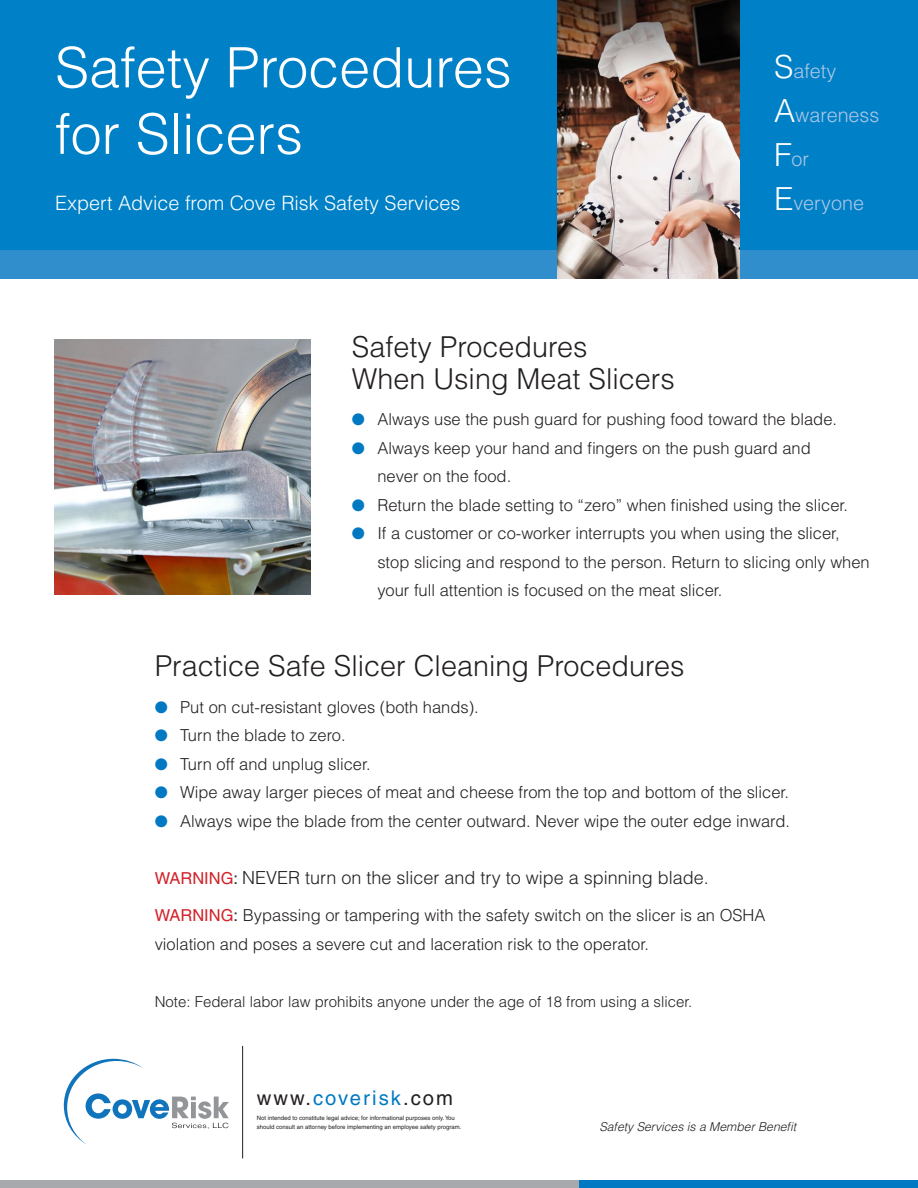
<style>
.page{position:relative;width:918px;height:1188px;background:#fff}
.page>*{position:absolute;margin:0;border:0;box-sizing:border-box;transform-origin:0 0}
.t1{font:300 55.8px/66.4px "Helvetica";color:#fff}
.t2{font:300 28.8px/31.5px "Helvetica";color:#231f20}
.t3{font:20.25px "Helvetica";letter-spacing:.1em;color:#231f20}
.t4{font:300 19.8px "Helvetica";color:#fff}
.t5{font:300 19.8px "Helvetica";color:#adc7e7}
.t6{font:300 18px "Helvetica";color:#231f20}
.t7{font:300 16.5px/28.5px "Helvetica";color:#231f20}
.t8{font:300 15px "Helvetica";color:#231f20}
.t9{font:italic 300 12.3px "Helvetica";color:#231f20}
.t10{font:6px/9px "Helvetica";color:#231f20}
.s1{font-size:31.8px;color:#fff}
.s2{color:#0079c2}
.s3{font-weight:400;font-size:16.5px;color:#d1232a}
.s4{font-weight:400;font-size:16.5px}
.s5{font-weight:400;color:#d1232a}
.s6{font-weight:400}
</style>
<div class="page">
<img style="left:54px;top:340px;width:257px;height:255px">
<div style="left:0;top:0;width:918px;height:278px;background:#0080c6"></div>
<div style="left:0;top:251px;width:918px;height:28px;background:#308ecd"></div>
<img style="left:557px;top:0;width:183px;height:278px">
<div style="left:0;top:1180px;width:580px;height:8px;background:#a8a9ad"></div>
<div style="left:580px;top:1180px;width:338px;height:8px;background:#0079c2"></div>
<svg style="left:64px;top:1059px;width:165px;height:85px"></svg>
<hr style="left:242px;top:1046px;width:1px;height:112px;background:#231f20">
<h1 class="t1" style="left:55px;top:34px;width:458px">Safety Procedures for Slicers</h1>
<p class="t4" style="left:55px;top:190px;width:407px">Expert Advice from Cove Risk Safety Services</p>
<p class="t5" style="left:774px;top:58px;width:64px"><span class="s1">S</span>afety</p>
<p class="t5" style="left:774px;top:102px;width:107px"><span class="s1">A</span>wareness</p>
<p class="t5" style="left:774px;top:146px;width:37px"><span class="s1">F</span>or</p>
<p class="t5" style="left:774px;top:190px;width:92px"><span class="s1">E</span>veryone</p>
<h2 class="t2" style="left:352px;top:331px;width:325px">Safety Procedures<br>When Using Meat Slicers</h2>
<p class="t7" style="left:352px;top:405px;width:487px"><span class="s2">●</span> Always use the push guard for pushing food toward the blade.</p>
<p class="t7" style="left:377px;top:434px;width:435px;text-indent:-25px"><span class="s2">●</span> Always keep your hand and fingers on the push guard and never on the food.</p>
<p class="t7" style="left:352px;top:491px;width:498px"><span class="s2">●</span> Return the blade setting to “zero” when finished using the slicer.</p>
<p class="t7" style="left:377px;top:519px;width:494px;text-indent:-25px"><span class="s2">●</span> If a customer or co-worker interrupts you when using the slicer, stop slicing and respond to the person. Return to slicing only when your full attention is focused on the meat slicer.</p>
<h2 class="t2" style="left:155px;top:650px;width:531px">Practice Safe Slicer Cleaning Procedures</h2>
<p class="t7" style="left:155px;top:692px;width:326px"><span class="s2">●</span> Put on cut-resistant gloves (both hands).</p>
<p class="t7" style="left:155px;top:721px;width:192px"><span class="s2">●</span> Turn the blade to zero.</p>
<p class="t7" style="left:155px;top:749px;width:217px"><span class="s2">●</span> Turn off and unplug slicer.</p>
<p class="t7" style="left:155px;top:778px;width:636px"><span class="s2">●</span> Wipe away larger pieces of meat and cheese from the top and bottom of the slicer.</p>
<p class="t7" style="left:155px;top:806px;width:637px"><span class="s2">●</span> Always wipe the blade from the center outward. Never wipe the outer edge inward.</p>
<p class="t6" style="left:155px;top:866px;width:556px"><span class="s3">WARNING</span><span class="s4">:</span> NEVER turn on the slicer and try to wipe a spinning blade.</p>
<p class="t7" style="left:155px;top:901px;width:612px"><span class="s5">WARNING</span><span class="s6">:</span> Bypassing or tampering with the safety switch on the slicer is an OSHA violation and poses a severe cut and laceration risk to the operator.</p>
<p class="t8" style="left:155px;top:992px;width:539px">Note: Federal labor law prohibits anyone under the age of 18 from using a slicer.</p>
<p class="t3" style="left:257px;top:1086px;width:198px">www.<span class="s2">coverisk</span>.com</p>
<p class="t10" style="left:257px;top:1114px;width:206px">Not intended to constitute legal advice; for informational purposes only. You should consult an attorney before implementing an employee safety program.</p>
<p class="t9" style="left:599px;top:1119px;width:198px">Safety Services is a Member Benefit</p>
</div>
